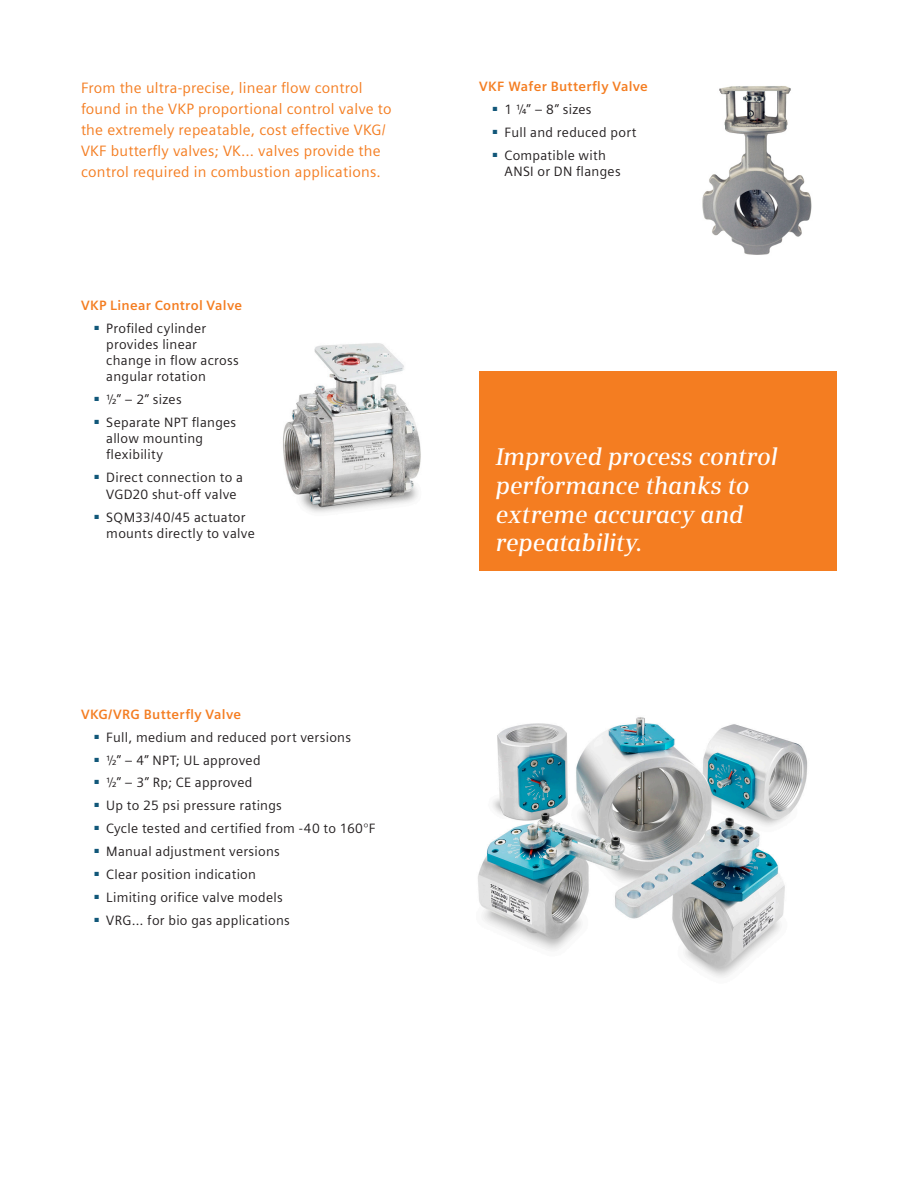
<style>
.page{position:relative;width:918px;height:1188px;background:#fff}
.page>*{position:absolute;margin:0;border:0;box-sizing:border-box;transform-origin:0 0}
.t1{font:italic 600 24px/28.8px "Siemens Serif";letter-spacing:-.005em;color:#fff}
.Orange_Highlight_Tex{font:15px/21px "Siemens Sans";letter-spacing:.015em;color:#f47d21}
.t2{font:13.5px/16.2px "Siemens Sans";letter-spacing:.02em;color:#231f20}
.t3{font:700 13.5px "Siemens Sans";letter-spacing:.02em;color:#f47d21}
</style>
<div class="page">
<div style="left:479px;top:372px;width:358px;height:199px;background:#f47d21"></div>
<img style="left:283px;top:343px;width:138px;height:170px">
<img style="left:702px;top:86px;width:110px;height:169px">
<img style="left:478px;top:717px;width:330px;height:260px">
<p class="Orange_Highlight_Tex" style="left:81px;top:77px;width:312px">From the ultra-precise, linear flow control found in the VKP proportional control valve to the extremely repeatable, cost effective VKG/ VKF butterfly valves; VK… valves provide the control required in combustion applications.</p>
<h2 class="t3" style="left:81px;top:297px;width:163px">VKP Linear Control Valve</h2>
<p class="t2" style="left:106px;top:320px;width:134px;text-indent:-12px"><sup>■</sup> Profiled cylinder provides linear change in flow across angular rotation</p>
<p class="t2" style="left:94px;top:391px;width:89px"><sup>■</sup> ½” – 2” sizes</p>
<p class="t2" style="left:106px;top:414px;width:132px;text-indent:-12px"><sup>■</sup> Separate NPT flanges allow mounting flexibility</p>
<p class="t2" style="left:94px;top:470px;width:150px;text-align:center"><sup>■</sup> Direct connection to a<br>VGD20 shut-off valve</p>
<p class="t2" style="left:106px;top:509px;width:150px;text-indent:-12px"><sup>■</sup> SQM33/40/45 actuator mounts directly to valve</p>
<h2 class="t3" style="left:81px;top:706px;width:162px">VKG/VRG Butterfly Valve</h2>
<p class="t2" style="left:94px;top:729px;width:258px"><sup>■</sup> Full, medium and reduced port versions</p>
<p class="t2" style="left:94px;top:752px;width:168px"><sup>■</sup> ½” – 4” NPT; UL approved</p>
<p class="t2" style="left:94px;top:775px;width:160px"><sup>■</sup> ½” – 3” Rp; CE approved</p>
<p class="t2" style="left:94px;top:798px;width:189px"><sup>■</sup> Up to 25 psi pressure ratings</p>
<p class="t2" style="left:94px;top:821px;width:283px"><sup>■</sup> Cycle tested and certified from -40 to 160°F</p>
<p class="t2" style="left:94px;top:844px;width:187px"><sup>■</sup> Manual adjustment versions</p>
<p class="t2" style="left:94px;top:867px;width:163px"><sup>■</sup> Clear position indication</p>
<p class="t2" style="left:94px;top:890px;width:190px"><sup>■</sup> Limiting orifice valve models</p>
<p class="t2" style="left:94px;top:912px;width:197px"><sup>■</sup> VRG… for bio gas applications</p>
<h2 class="t3" style="left:479px;top:79px;width:170px">VKF Wafer Butterfly Valve</h2>
<p class="t2" style="left:493px;top:102px;width:100px"><sup>■</sup> 1 ¼” – 8” sizes</p>
<p class="t2" style="left:493px;top:125px;width:145px"><sup>■</sup> Full and reduced port</p>
<p class="t2" style="left:505px;top:148px;width:118px;text-indent:-12px"><sup>■</sup> Compatible with<br>ANSI or DN flanges</p>
<h3 class="t1" style="left:496px;top:443px;width:284px">Improved process control performance thanks to extreme accuracy and repeatability.</h3>
</div>
